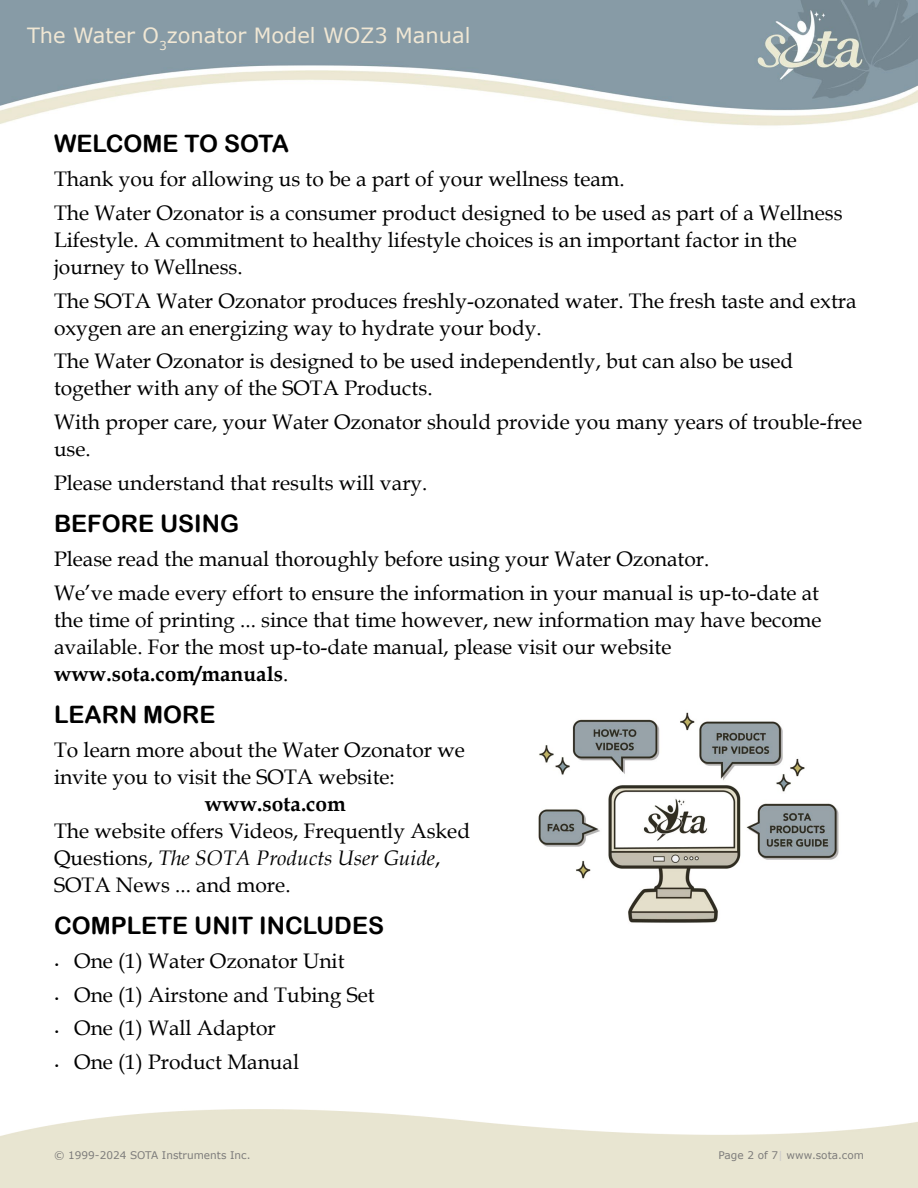
<style>
.page{position:relative;width:918px;height:1188px;background:#fff}
.page>*{position:absolute;margin:0;border:0;box-sizing:border-box;transform-origin:0 0}
.t1{font:24px "Arial Rounded MT Bold";color:#000}
.t2{font:24px "Arial Rounded MT Bold";letter-spacing:-.02em;color:#000}
.t3{font:21px/27px "Book Antiqua";color:#000}
.t4{font:21px "Verdana";color:#f0e7d4}
.t5{font:700 21px "Book Antiqua";color:#000}
.t6{font:10.5px "Verdana";color:#7d7c7b}
.s1{font-weight:700}
.s2{font-style:italic}
.s3{font-size:9px}
.s4{color:#cbcaca}
</style>
<div class="page">
<img style="left:0;top:0;width:918px;height:126px">
<img style="left:538px;top:712px;width:301px;height:211px">
<p class="t4" style="left:27px;top:21px;width:445px">The Water O<sub>3</sub>zonator Model WOZ3 Manual</p>
<p class="t2" style="left:54px;top:130px;width:237px">WELCOME TO SOTA</p>
<p class="t3" style="left:54px;top:162px;width:790px;line-height:33.8px">Thank you for allowing us to be a part of your wellness team.<br>The Water Ozonator is a consumer product designed to be used as part of a Wellness</p>
<p class="t3" style="left:54px;top:226px;width:744px">Lifestyle. A commitment to healthy lifestyle choices is an important factor in the journey to Wellness.</p>
<p class="t3" style="left:54px;top:287px;width:804px">The SOTA Water Ozonator produces freshly-ozonated water. The fresh taste and extra oxygen are an energizing way to hydrate your body.</p>
<p class="t3" style="left:54px;top:347px;width:741px">The Water Ozonator is designed to be used independently, but can also be used together with any of the SOTA Products.</p>
<p class="t3" style="left:54px;top:408px;width:810px">With proper care, your Water Ozonator should provide you many years of trouble-free use.</p>
<p class="t3" style="left:54px;top:469px;width:375px">Please understand that results will vary.</p>
<p class="t1" style="left:54px;top:510px;width:187px">BEFORE USING</p>
<p class="t3" style="left:54px;top:542px;width:767px;line-height:33.8px">Please read the manual thoroughly before using your Water Ozonator.<br>We’ve made every effort to ensure the information in your manual is up-to-date at</p>
<p class="t3" style="left:54px;top:606px;width:769px">the time of printing ... since that time however, new information may have become available. For the most up-to-date manual, please visit our website <span class="s1">www.sota.com/manuals</span>.</p>
<p class="t1" style="left:54px;top:700px;width:17px">LEA</p>
<p class="t1" style="left:102px;top:700px;width:112px">RN MORE</p>
<p class="t3" style="left:54px;top:736px;width:412px">To learn more about the Water Ozonator we invite you to visit the SOTA website:</p>
<p class="t5" style="left:205px;top:789px;width:143px">www.sota.com</p>
<p class="t3" style="left:54px;top:817px;width:418px">The website offers Videos, Frequently Asked<br>Questions, <span class="s2">The SOTA Products User Guide</span>,<br>SOTA News ... and more.</p>
<p class="t1" style="left:54px;top:911px;width:104px">COMPLETE</p>
<p class="t1" style="left:194px;top:911px;width:174px">UN IT INCLU DES</p>
<p class="t3" style="left:54px;top:947px;width:292px"><span class="s3">•</span> One (1) Water Ozonator Unit</p>
<p class="t3" style="left:54px;top:981px;width:322px"><span class="s3">•</span> One (1) Airstone and Tubing Set</p>
<p class="t3" style="left:54px;top:1014px;width:223px"><span class="s3">•</span> One (1) Wall Adaptor</p>
<p class="t3" style="left:54px;top:1048px;width:247px"><span class="s3">•</span> One (1) Product Manual</p>
<p class="t6" style="left:54px;top:1148px;width:198px">© 1999-2024 SOTA Instruments Inc.</p>
<p class="t6" style="left:718px;top:1148px;width:147px">Page 2 of 7<span class="s4">|</span> www.sota.com</p>
</div>
